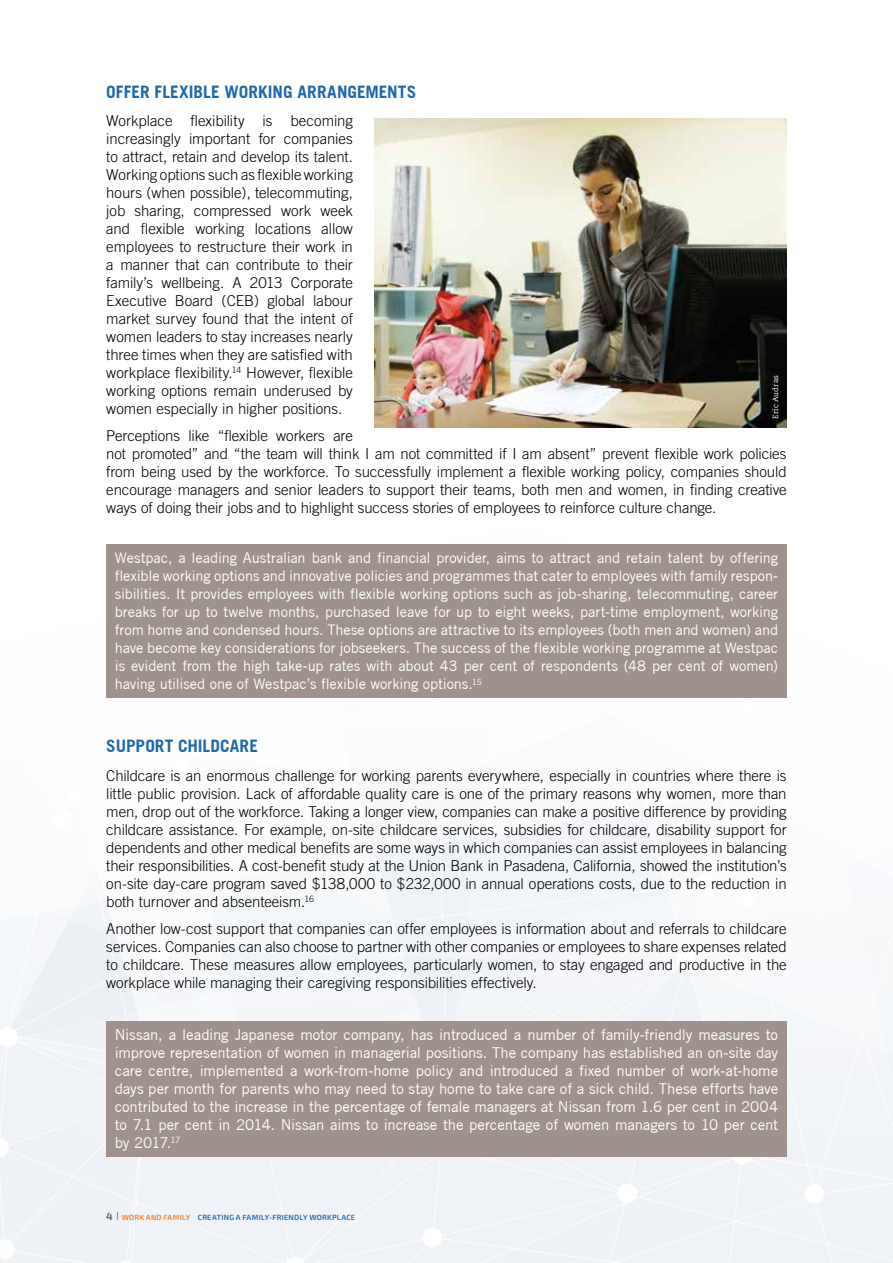
<style>
.page{position:relative;width:893px;height:1263px;background:#fff}
.page>*{position:absolute;margin:0;border:0;box-sizing:border-box;transform-origin:0 0}
.t1{font:700 17.25px "Trade Gothic";color:#1e69ab}
.t2{font:300 15px/18px "Trade Gothic";letter-spacing:-.005em;color:#000;text-align:justify}
.t3{font:15px/18px "Trade Gothic";letter-spacing:-.005em;color:#fff;text-align:justify}
.t4{font:14.7px/18px "Trade Gothic";letter-spacing:-.01em;color:#fff;text-align:justify}
.t5{font:600 7.5px "Exo 2.0";letter-spacing:.035em;color:#1e69ab}
.t6{font:7.5px "Caecilia LT Std";letter-spacing:.025em;color:#fff}
.s1{font-weight:700;font-size:10.5px;color:#686868}
.s2{font-weight:300;font-size:12px;color:#686868}
.s3{color:#f07e26}
</style>
<div class="page">
<img style="left:0;top:427px;width:893px;height:836px">
<div style="left:106px;top:1021px;width:681px;height:136px;background:#9f918c"></div>
<div style="left:106px;top:544px;width:681px;height:154px;background:#9f918c"></div>
<img style="left:374px;top:119px;width:413px;height:308px">
<p class="t1" style="left:106px;top:81px;width:312px">OFFER FLEXIBLE WORKING ARRANGEMENTS</p>
<p class="t2" style="left:106px;top:112px;width:248px">Workplace flexibility is becoming increasingly important for companies to attract, retain and develop its talent.<br>Working options such as flexible working hours (when possible), telecommuting, job sharing, compressed work week and flexible working locations allow employees to restructure their work in a manner that can contribute to their family’s wellbeing. A 2013 Corporate Executive Board (CEB) global labour market survey found that the intent of women leaders to stay increases nearly three times when they are satisfied with workplace flexibility.<sup>14</sup> However, flexible working options remain underused by women especially in higher positions.</p>
<p class="t2" style="left:106px;top:426px;width:682px;text-align:left">Perceptions like “flexible workers are<br>not promoted” and “the team will think I am not committed if I am absent” prevent flexible work policies from being used by the workforce. To successfully implement a flexible working policy, companies should encourage managers and senior leaders to support their teams, both men and women, in finding creative ways of doing their jobs and to highlight success stories of employees to reinforce culture change.</p>
<p class="t6" style="left:771px;top:419px;width:45px;rotate:-90deg">Eric Audras</p>
<p class="t4" style="left:115px;top:549px;width:665px">Westpac, a leading Australian bank and financial provider, aims to attract and retain talent by offering flexible working options and innovative policies and programmes that cater to employees with family respon&shy;sibilities. It provides employees with flexible working options such as job-sharing, telecommuting, career breaks for up to twelve months, purchased leave for up to eight weeks, part-time employment, working from home and condensed hours. These options are attractive to its employees (both men and women) and have become key considerations for jobseekers. The success of the flexible working programme at Westpac is evident from the high take-up rates with about 43 per cent of respondents (48 per cent of women) having utilised one of Westpac’s flexible working options.<sup>15</sup></p>
<p class="t1" style="left:106px;top:736px;width:153px">SUPPORT CHILDCARE</p>
<p class="t2" style="left:106px;top:766px;width:682px">Childcare is an enormous challenge for working parents everywhere, especially in countries where there is little public provision. Lack of affordable quality care is one of the primary reasons why women, more than men, drop out of the workforce. Taking a longer view, companies can make a positive difference by providing childcare assistance. For example, on-site childcare services, subsidies for childcare, disability support for dependents and other medical benefits are some ways in which companies can assist employees in balancing their responsibilities. A cost-benefit study at the Union Bank in Pasadena, California, showed the institution’s on-site day-care program saved $138,000 to $232,000 in annual operations costs, due to the reduction in both turnover and absenteeism.<sup>16</sup></p>
<p class="t2" style="left:106px;top:919px;width:682px">Another low-cost support that companies can offer employees is information about and referrals to childcare services. Companies can also choose to partner with other companies or employees to share expenses related to childcare. These measures allow employees, particularly women, to stay engaged and productive in the workplace while managing their caregiving responsibilities effectively.</p>
<p class="t3" style="left:115px;top:1026px;width:665px">Nissan, a leading Japanese motor company, has introduced a number of family-friendly measures to improve representation of women in managerial positions. The company has established an on-site day care centre, implemented a work-from-home policy and introduced a fixed number of work-at-home days per month for parents who may need to stay home to take care of a sick child. These efforts have contributed to the increase in the percentage of female managers at Nissan from 1.6 per cent in 2004 to 7.1 per cent in 2014. Nissan aims to increase the percentage of women managers to 10 per cent by 2017.<sup>17</sup></p>
<p class="t5" style="left:106px;top:1213px;width:142px"><span class="s1">4</span> <span class="s2">I</span> <span class="s3">WORK AND FAMILY</span> CREATING A FAMILY</p>
<p class="t5" style="left:269px;top:1213px;width:26px">-FRIENDLY</p>
<p class="t5" style="left:309px;top:1213px;width:7px">WORK</p>
<p class="t5" style="left:332px;top:1213px;width:11px">PLAC</p>
<p class="t5" style="left:351px;top:1213px;width:6px">E</p>
</div>
